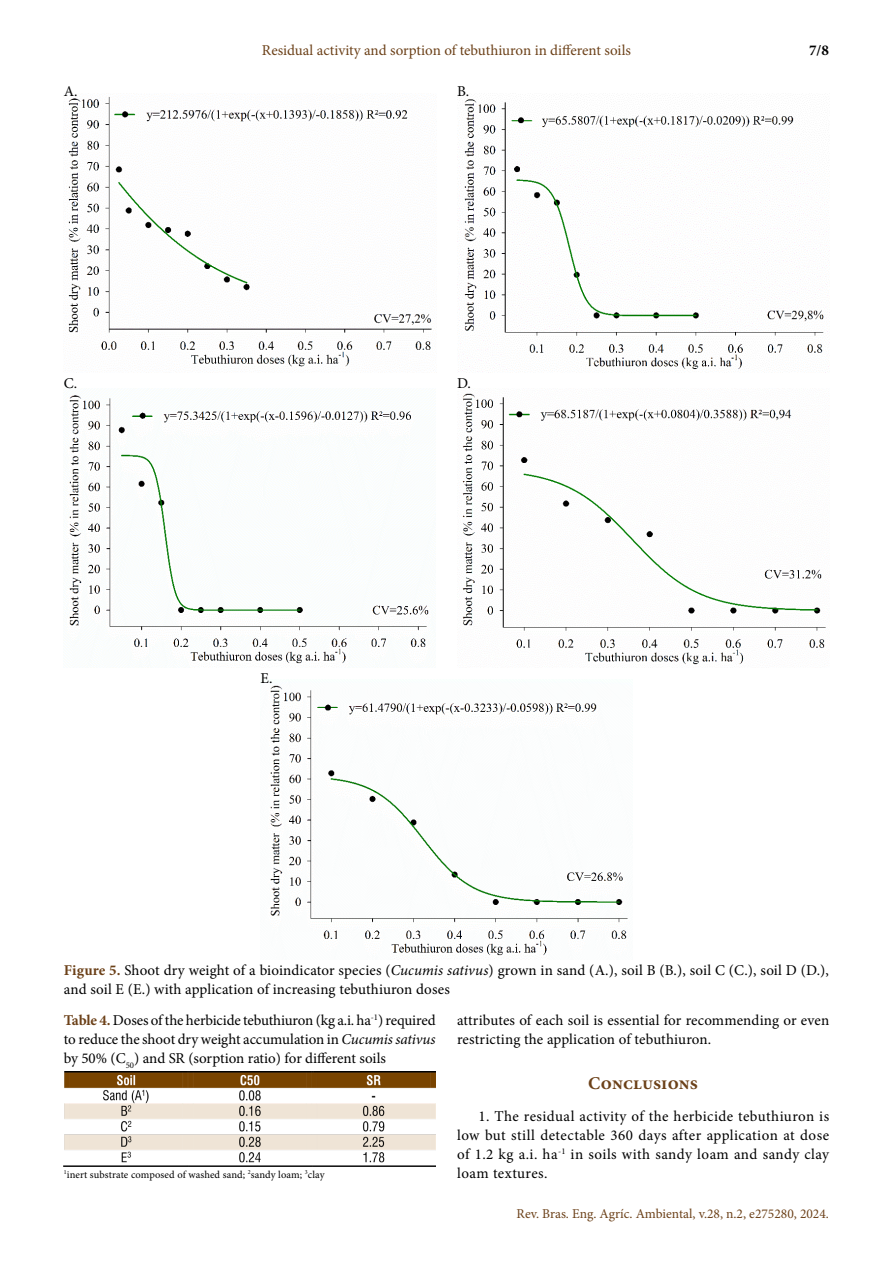
<style>
.page{position:relative;width:893px;height:1263px;background:#fff}
.page>*{position:absolute;margin:0;border:0;box-sizing:border-box;transform-origin:0 0}
.t1{font:700 18px "Minion Pro";letter-spacing:.01em;color:#6c4119}
.t2{font:15px/19px "Minion Pro";letter-spacing:.005em;color:#000}
.t3{font:15px "Minion Pro";color:#6c4119}
.t4{font:700 15px "Minion Pro";color:#000}
.t5{font:13.5px "Minion Pro";color:#6c4119}
.t6{font:10.5px "Minion Pro";letter-spacing:.005em;color:#000}
.s1{font-weight:700;color:#6c4119}
.s2{font-style:italic}
</style>
<div class="page">
<img style="left:68px;top:97px;width:364px;height:270px">
<img style="left:457px;top:99px;width:372px;height:273px">
<img style="left:69px;top:395px;width:360px;height:269px">
<img style="left:462px;top:393px;width:364px;height:272px">
<img style="left:270px;top:685px;width:358px;height:273px">
<img style="left:64px;top:1071px;width:372px;height:95px">
<p class="t3" style="left:262px;top:40px;width:370px">Residual activity and sorption of tebuthiuron in different soils</p>
<p class="t4" style="left:809px;top:40px;width:21px">7/8</p>
<p class="t2" style="left:64px;top:82px;width:15px">A.</p>
<p class="t2" style="left:457px;top:82px;width:13px">B.</p>
<p class="t2" style="left:64px;top:373px;width:15px">C.</p>
<p class="t2" style="left:457px;top:373px;width:15px">D.</p>
<p class="t2" style="left:261px;top:668px;width:13px">E.</p>
<p class="t2" style="left:64px;top:961px;width:767px"><span class="s1">Figure 5.</span> Shoot dry weight of a bioindicator species (<span class="s2">Cucumis sativus</span>) grown in sand (A.), soil B (B.), soil C (C.), soil D (D.), and soil E (E.) with application of increasing tebuthiuron doses</p>
<p class="t2" style="left:64px;top:1011px;width:373px;text-align:justify"><span class="s1">Table 4.</span> Doses of the herbicide tebuthiuron (kg a.i. ha<sup>-1</sup>) required to reduce the shoot dry weight accumulation in <span class="s2">Cucumis sativus </span>by 50% (C<sub>50</sub>) and SR (sorption ratio) for different soils</p>
<p class="t2" style="left:457px;top:1011px;width:374px">attributes of each soil is essential for recommending or even restricting the application of tebuthiuron.</p>
<p class="t1" style="left:588px;top:1070px;width:111px">Conclusions</p>
<p class="t2" style="left:457px;top:1106px;width:374px;text-align:justify;text-indent:21px">1. The residual activity of the herbicide tebuthiuron is low but still detectable 360 days after application at dose of 1.2 kg a.i. ha<sup>-1</sup> in soils with sandy loam and sandy clay loam textures.</p>
<p class="t6" style="left:64px;top:1167px;width:262px"><sup>1</sup>inert substrate composed of washed sand; <sup>2</sup>sandy loam; <sup>3</sup>clay</p>
<p class="t5" style="left:517px;top:1204px;width:314px">Rev. Bras. Eng. Agríc. Ambiental, v.28, n.2, e275280, 2024.</p>
</div>
